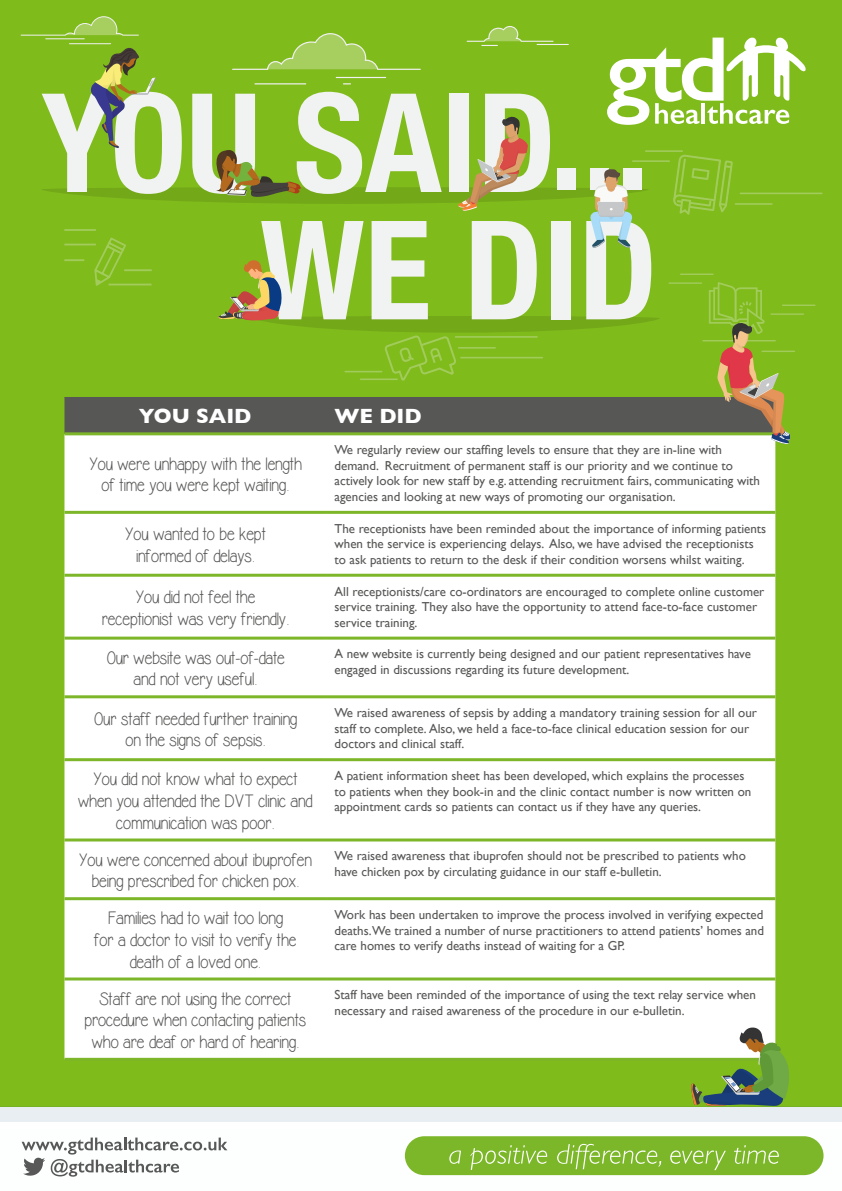
<style>
.page{position:relative;width:842px;height:1191px;background:#fff}
.page>*{position:absolute;margin:0;border:0;box-sizing:border-box;transform-origin:0 0}
.t1{font:700 condensed 137.6px/129.3px "Helvetica Neue LT Com";color:#f1f2f2;text-align:right}
.t2{font:700 21px "Gill Sans";color:#fff}
.t3{font:18px/21.6px "Alexis Marie";color:#575756;text-align:center}
.t4{font:13px/15.6px "Gill Sans";color:#575756}
</style>
<div class="page">
<div style="left:0;top:0;width:842px;height:1106px;background:#80bb1c"></div>
<div style="left:0;top:1106px;width:842px;height:16px;background:#e8eef1"></div>
<hr style="left:740px;top:193px;width:82px;height:1px;background:#f1f2f2">
<hr style="left:782px;top:304px;width:33px;height:2px;background:#f1f2f2">
<div style="left:405px;top:1136px;width:418px;height:39px;background:#7cb72a;border-radius:19px"></div>
<svg style="left:449px;top:1150px;width:12px;height:13px"></svg>
<svg style="left:470px;top:1145px;width:77px;height:24px"></svg>
<svg style="left:557px;top:1143px;width:104px;height:26px"></svg>
<svg style="left:670px;top:1150px;width:56px;height:20px"></svg>
<svg style="left:734px;top:1145px;width:45px;height:18px"></svg>
<svg style="left:22px;top:1137px;width:205px;height:39px"></svg>
<div style="left:64px;top:445px;width:711px;height:612px;background:#fff"></div>
<hr style="left:64px;top:511px;width:262px;height:3px;background:#7db729">
<hr style="left:326px;top:511px;width:449px;height:3px;background:#7db729">
<hr style="left:64px;top:574px;width:262px;height:3px;background:#7db729">
<hr style="left:326px;top:574px;width:449px;height:3px;background:#7db729">
<hr style="left:64px;top:636px;width:262px;height:3px;background:#7db729">
<hr style="left:326px;top:636px;width:449px;height:3px;background:#7db729">
<hr style="left:64px;top:695px;width:262px;height:3px;background:#7db729">
<hr style="left:326px;top:695px;width:449px;height:3px;background:#7db729">
<hr style="left:64px;top:758px;width:262px;height:3px;background:#7db729">
<hr style="left:326px;top:758px;width:449px;height:3px;background:#7db729">
<hr style="left:64px;top:838px;width:262px;height:3px;background:#7db729">
<hr style="left:326px;top:838px;width:449px;height:3px;background:#7db729">
<hr style="left:64px;top:897px;width:262px;height:3px;background:#7db729">
<hr style="left:326px;top:897px;width:449px;height:3px;background:#7db729">
<hr style="left:64px;top:977px;width:262px;height:3px;background:#7db729">
<hr style="left:326px;top:977px;width:449px;height:3px;background:#7db729">
<hr style="left:64px;top:1057px;width:262px;height:3px;background:#7db729">
<hr style="left:326px;top:1057px;width:449px;height:3px;background:#7db729">
<svg style="left:20px;top:16px;width:786px;height:429px"></svg>
<svg style="left:691px;top:1027px;width:98px;height:79px"></svg>
<h1 class="t1" style="left:260px;top:77px;width:399px">...<br>WE DID</h1>
<h2 class="t2" style="left:139px;top:399px;width:114px">YOU SAID</h2>
<h2 class="t2" style="left:334px;top:399px;width:89px">WE DID</h2>
<h3 class="t3" style="left:89px;top:453px;width:215px">You were unhappy with the length of time you were kept waiting.</h3>
<p class="t4" style="left:334px;top:442px;width:427px">We regularly review our staffing levels to ensure that they are in-line with demand. Recruitment of permanent staff is our priority and we continue to actively look for new staff by e.g. attending recruitment fairs, communicating with agencies and looking at new ways of promoting our organisation.</p>
<h3 class="t3" style="left:125px;top:524px;width:143px">You wanted to be kept informed of delays.</h3>
<p class="t4" style="left:334px;top:520px;width:433px">The receptionists have been reminded about the importance of informing patients when the service is experiencing delays. Also, we have advised the receptionists to ask patients to return to the desk if their condition worsens whilst waiting.</p>
<h3 class="t3" style="left:102px;top:587px;width:188px">You did not feel the receptionist was very friendly.</h3>
<p class="t4" style="left:334px;top:583px;width:431px">All receptionists/care co-ordinators are encouraged to complete online customer service training. They also have the opportunity to attend face-to-face customer service training.</p>
<h3 class="t3" style="left:106px;top:647px;width:181px">Our website was out-of-date and not very useful.</h3>
<p class="t4" style="left:334px;top:646px;width:418px">A new website is currently being designed and our patient representatives have engaged in discussions regarding its future development.</p>
<h3 class="t3" style="left:93px;top:708px;width:205px">Our staff needed further training on the signs of sepsis.</h3>
<p class="t4" style="left:334px;top:705px;width:424px">We raised awareness of sepsis by adding a mandatory training session for all our staff to complete. Also, we held a face-to-face clinical education session for our doctors and clinical staff.</p>
<h3 class="t3" style="left:78px;top:769px;width:236px">You did not know what to expect when you attended the DVT clinic and communication was poor.</h3>
<p class="t4" style="left:334px;top:767px;width:418px">A patient information sheet has been developed, which explains the processes to patients when they book-in and the clinic contact number is now written on appointment cards so patients can contact us if they have any queries.</p>
<h3 class="t3" style="left:78px;top:849px;width:235px">You were concerned about ibuprofen being prescribed for chicken pox.</h3>
<p class="t4" style="left:334px;top:848px;width:413px">We raised awareness that ibuprofen should not be prescribed to patients who have chicken pox by circulating guidance in our staff e-bulletin.</p>
<h3 class="t3" style="left:94px;top:908px;width:204px">Families had to wait too long<br>for a doctor to visit to verify the death of a loved one.</h3>
<p class="t4" style="left:334px;top:906px;width:431px;text-align:justify">Work has been undertaken to improve the process involved in verifying expected deaths.We trained a number of nurse practitioners to attend patients’ homes and care homes to verify deaths instead of waiting for a GP.</p>
<h3 class="t3" style="left:84px;top:988px;width:223px">Staff are not using the correct procedure when contacting patients who are deaf or hard of hearing.</h3>
<p class="t4" style="left:334px;top:987px;width:423px">Staff have been reminded of the importance of using the text relay service when necessary and raised awareness of the procedure in our e-bulletin.</p>
</div>
